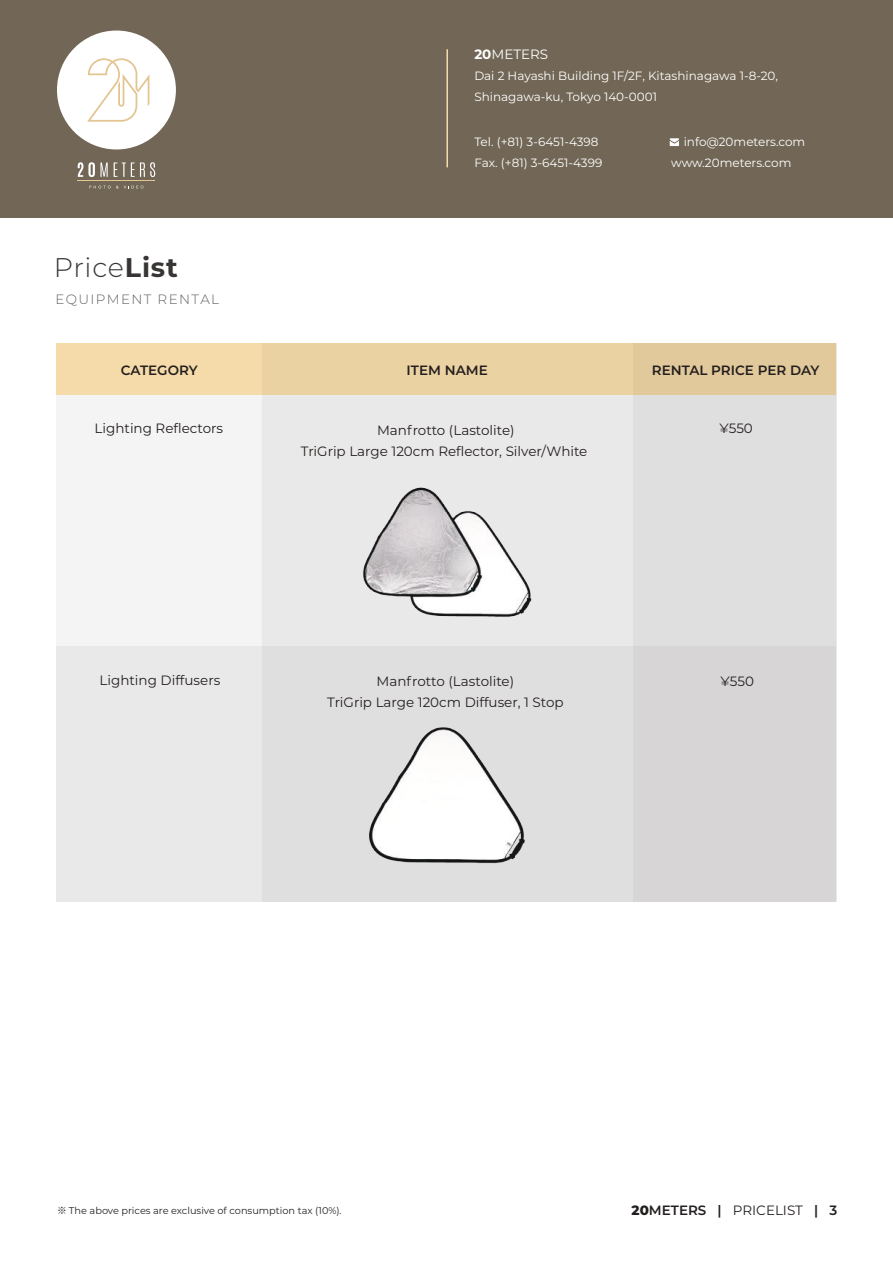
<style>
.page{position:relative;width:893px;height:1263px;background:#fff}
.page>*{position:absolute;margin:0;border:0;box-sizing:border-box;transform-origin:0 0}
.t1{font:300 27px "Montserrat";letter-spacing:.02em;color:#393535}
.t2{font:13.5px/21px "Montserrat";color:#241f1f;text-align:center}
.t3{font:600 13.5px "Montserrat";color:#241f1f}
.t4{font:300 13.5px "Montserrat";letter-spacing:.1em;color:#656365}
.t5{font:13.5px "Montserrat";color:#fff}
.t6{font:12px/21px "Montserrat";color:#fff}
.t7{font:9.75px "Montserrat";color:#241f1f}
.s1{font-weight:700}
.s2{font-family:"Source Han Sans JP"}
.s3{font-weight:800}
.s4{font-weight:400}
</style>
<div class="page">
<div style="left:57px;top:343px;width:779px;height:558px;background:#f4f4f4"></div>
<div style="left:57px;top:343px;width:779px;height:52px;background:#ebd2a2"></div>
<div style="left:262px;top:395px;width:371px;height:251px;background:#eae9e9"></div>
<svg style="left:633px;top:343px;width:203px;height:303px;fill:#e0dfdf"></svg>
<div style="left:57px;top:646px;width:779px;height:255px;background:#e0dfdf"></div>
<div style="left:0;top:0;width:893px;height:217px;background:#726756"></div>
<svg style="left:670px;top:138px;width:9px;height:8px"></svg>
<hr style="left:446px;top:49px;width:2px;height:118px;background:#f5dba9">
<svg style="left:78px;top:162px;width:30px;height:15px"></svg>
<svg style="left:114px;top:162px;width:41px;height:15px"></svg>
<svg style="left:89px;top:186px;width:54px;height:2px"></svg>
<hr style="left:78px;top:181px;width:77px;height:1px;background:#e3c591">
<div style="left:57px;top:31px;width:119px;height:118px;background:#fff;border-radius:50%"></div>
<svg style="left:87px;top:58px;width:62px;height:64px"></svg>
<img style="left:369px;top:727px;width:156px;height:137px">
<img style="left:360px;top:465px;width:174px;height:174px">
<h1 class="t1" style="left:54px;top:249px;width:125px">Price<span class="s1">List</span></h1>
<p class="t4" style="left:55px;top:290px;width:165px">EQUIPMENT RENTAL</p>
<p class="t5" style="left:474px;top:44px;width:75px"><span class="s1">20</span>METERS</p>
<p class="t6" style="left:474px;top:64px;width:305px">Dai 2 Hayashi Building 1F/2F, Kitashinagawa 1-8-20,<br>Shinagawa-ku, Tokyo 140-0001</p>
<p class="t6" style="left:474px;top:131px;width:130px">Tel. (+81) 3-6451-4398<br>Fax. (+81) 3-6451-4399</p>
<p class="t6" style="left:671px;top:131px;width:136px;text-indent:13px">info@20meters.com www.20meters.com</p>
<p class="t3" style="left:121px;top:361px;width:78px">CATEGORY</p>
<p class="t3" style="left:407px;top:361px;width:83px">ITEM NAME</p>
<p class="t3" style="left:652px;top:361px;width:169px">RENTAL PRICE PER DAY</p>
<p class="t2" style="left:95px;top:417px;width:130px">Lighting Reflectors</p>
<p class="t2" style="left:719px;top:417px;width:35px">¥550</p>
<p class="t2" style="left:301px;top:419px;width:288px">Manfrotto (Lastolite)<br>TriGrip Large 120cm Reflector, Silver/White</p>
<p class="t2" style="left:99px;top:669px;width:122px">Lighting Diffusers</p>
<p class="t2" style="left:720px;top:670px;width:35px">¥550</p>
<p class="t2" style="left:327px;top:670px;width:238px">Manfrotto (Lastolite)<br>TriGrip Large 120cm Diffuser, 1 Stop</p>
<p class="t7" style="left:57px;top:1204px;width:286px"><span class="s2">※</span> The above prices are exclusive of consumption tax (10%).</p>
<p class="t3" style="left:632px;top:1200px;width:207px"><span class="s3">20</span>METERS | <span class="s4">PRICELIST</span> | 3</p>
</div>
